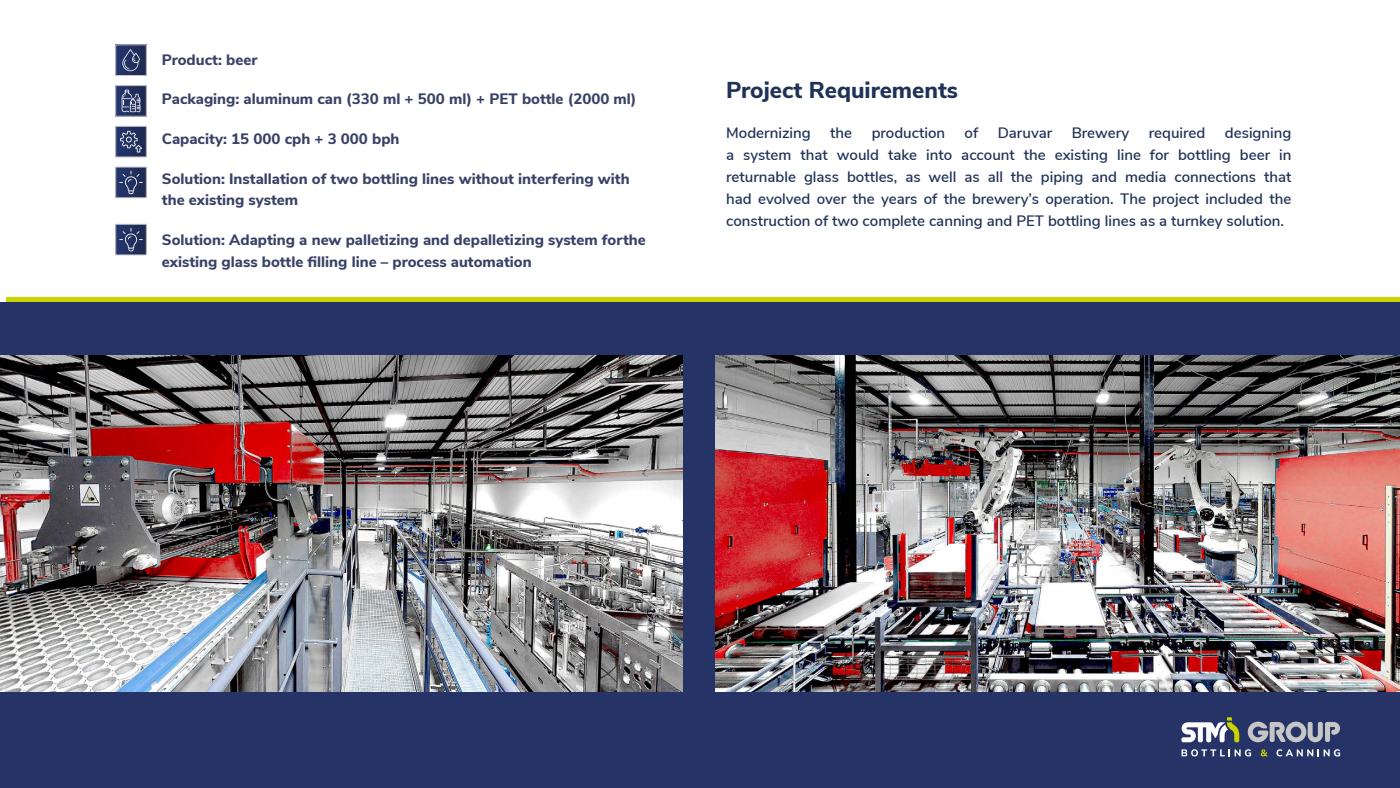
<style>
.page{position:relative;width:1400px;height:788px;background:#fff}
.page>*{position:absolute;margin:0;border:0;box-sizing:border-box;transform-origin:0 0}
.t1{font:800 22.93px "Nunito Sans";color:#1f3257}
.t2{font:600 15.05px/21.9px "Nunito Sans";color:#1f3257;text-align:justify}
.t3{font:800 15.05px/21.4px "Nunito Sans";color:#384266}
</style>
<div class="page">
<div style="left:116px;top:45px;width:30px;height:30px;background:linear-gradient(to right,#25386f,#212c53)"></div>
<div style="left:115px;top:45px;width:32px;height:31px;border:1px solid #cacaca"></div>
<svg style="left:122px;top:49px;width:18px;height:22px"></svg>
<svg style="left:117px;top:87px;width:28px;height:27px"></svg>
<div style="left:115px;top:85px;width:32px;height:31px;border:1px solid #cacaca"></div>
<svg style="left:122px;top:90px;width:18px;height:22px"></svg>
<svg style="left:117px;top:128px;width:28px;height:27px"></svg>
<div style="left:115px;top:126px;width:32px;height:31px;border:1px solid #cacaca"></div>
<svg style="left:120px;top:131px;width:22px;height:21px"></svg>
<div style="left:116px;top:167px;width:30px;height:31px;background:linear-gradient(to right,#24366e,#202b52)"></div>
<div style="left:115px;top:167px;width:32px;height:31px;border:1px solid #cacaca"></div>
<svg style="left:119px;top:171px;width:24px;height:23px"></svg>
<div style="left:116px;top:224px;width:30px;height:31px;background:linear-gradient(to right,#24366e,#202b52)"></div>
<div style="left:115px;top:224px;width:32px;height:31px;border:1px solid #cacaca"></div>
<svg style="left:119px;top:228px;width:24px;height:23px"></svg>
<div style="left:0;top:302px;width:1400px;height:486px;background:#253366"></div>
<div style="left:6px;top:297px;width:1394px;height:5px;background:#c8d300"></div>
<svg style="left:1248px;top:721px;width:92px;height:21px"></svg>
<svg style="left:1181px;top:717px;width:58px;height:25px"></svg>
<svg style="left:1182px;top:749px;width:69px;height:7px"></svg>
<svg style="left:1261px;top:749px;width:7px;height:7px"></svg>
<svg style="left:1277px;top:749px;width:63px;height:7px"></svg>
<img style="left:716px;top:355px;width:684px;height:336px">
<img style="left:0;top:355px;width:683px;height:336px">
<p class="t3" style="left:162px;top:48px;width:97px">Product: beer</p>
<p class="t3" style="left:162px;top:88px;width:476px">Packaging: aluminum can (330 ml + 500 ml) + PET bottle (2000 ml)</p>
<p class="t3" style="left:162px;top:127px;width:239px">Capacity: 15 000 cph + 3 000 bph</p>
<p class="t3" style="left:162px;top:167px;width:469px">Solution: Installation of two bottling lines without interfering with the existing system</p>
<p class="t3" style="left:162px;top:228px;width:485px;line-height:21.9px">Solution: Adapting a new palletizing and depalletizing system forthe existing glass bottle filling line – process automation</p>
<h1 class="t1" style="left:726px;top:74px;width:233px">Project Requirements</h1>
<p class="t2" style="left:726px;top:121px;width:86px">Modernizing</p>
<p class="t2" style="left:830px;top:121px;width:23px">the</p>
<p class="t2" style="left:872px;top:121px;width:75px">production</p>
<p class="t2" style="left:965px;top:121px;width:15px">of</p>
<p class="t2" style="left:998px;top:121px;width:56px">Daruvar</p>
<p class="t2" style="left:1072px;top:121px;width:59px">Brewery</p>
<p class="t2" style="left:1149px;top:121px;width:58px">required</p>
<p class="t2" style="left:726px;top:121px;width:567px;text-indent:499px">designing a system that would take into account the existing line for bottling beer in returnable glass bottles, as well as all the piping and media connections that had evolved over the years of the brewery’s operation. The project included the construction of two complete canning and PET bottling lines as a turnkey solution.</p>
</div>
